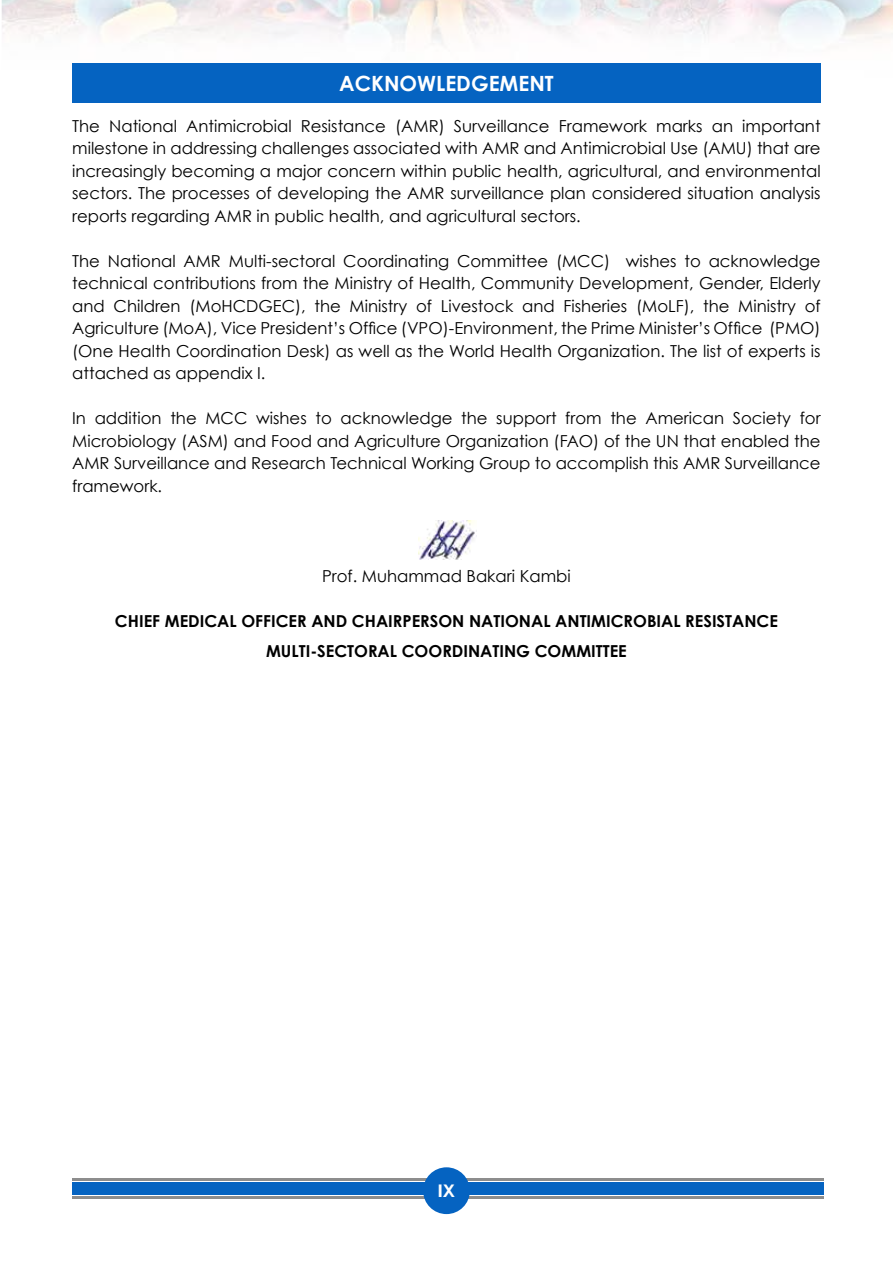
<style>
.page{position:relative;width:893px;height:1263px;background:#fff}
.page>*{position:absolute;margin:0;border:0;box-sizing:border-box;transform-origin:0 0}
.t1{font:700 21px "Century Gothic";color:#fff}
.t2{font:700 19.5px "Tw Cen";color:#fff}
.t3{font:16.5px/22.5px "Century Gothic";color:#000;text-align:justify}
.t4{font:700 16.5px/30px "Century Gothic";color:#000;text-align:center}
</style>
<div class="page">
<div style="left:72px;top:1182px;width:751px;height:13px;background:#0563c1"></div>
<hr style="left:72px;top:1179px;width:751px;height:2px;background:#000">
<hr style="left:72px;top:1196px;width:751px;height:2px;background:#000">
<img style="left:2px;top:0;width:891px;height:64px">
<div style="left:423px;top:1167px;width:47px;height:47px;background:#0563c1;border-radius:50%"></div>
<div style="left:72px;top:64px;width:749px;height:39px;background:#0563c1"></div>
<img style="left:419px;top:520px;width:56px;height:40px">
<p class="t1" style="left:339px;top:70px;width:216px">ACKNOWLEDGEMENT</p>
<p class="t3" style="left:72px;top:114px;width:750px">The National Antimicrobial Resistance (AMR) Surveillance Framework marks an important milestone in addressing challenges associated with AMR and Antimicrobial Use (AMU) that are increasingly becoming a major concern within public health, agricultural, and environmental sectors. The processes of developing the AMR surveillance plan considered situation analysis reports regarding AMR in public health, and agricultural sectors.</p>
<p class="t3" style="left:72px;top:249px;width:750px">The National AMR Multi-sectoral Coordinating Committee (MCC) wishes to acknowledge technical contributions from the Ministry of Health, Community Development, Gender, Elderly and Children (MoHCDGEC), the Ministry of Livestock and Fisheries (MoLF), the Ministry of Agriculture (MoA), Vice President’s Office (VPO)-Environment, the Prime Minister’s Office (PMO) (One Health Coordination Desk) as well as the World Health Organization. The list of experts is attached as appendix I.</p>
<p class="t3" style="left:72px;top:407px;width:750px">In addition the MCC wishes to acknowledge the support from the American Society for Microbiology (ASM) and Food and Agriculture Organization (FAO) of the UN that enabled the AMR Surveillance and Research Technical Working Group to accomplish this AMR Surveillance framework.</p>
<p class="t3" style="left:322px;top:564px;width:250px">Prof. Muhammad Bakari Kambi</p>
<p class="t4" style="left:115px;top:605px;width:664px">CHIEF MEDICAL OFFICER AND CHAIRPERSON NATIONAL ANTIMICROBIAL RESISTANCE<br>MULTI-SECTORAL COORDINATING COMMITTEE</p>
<p class="t2" style="left:438px;top:1179px;width:19px">ix</p>
</div>
